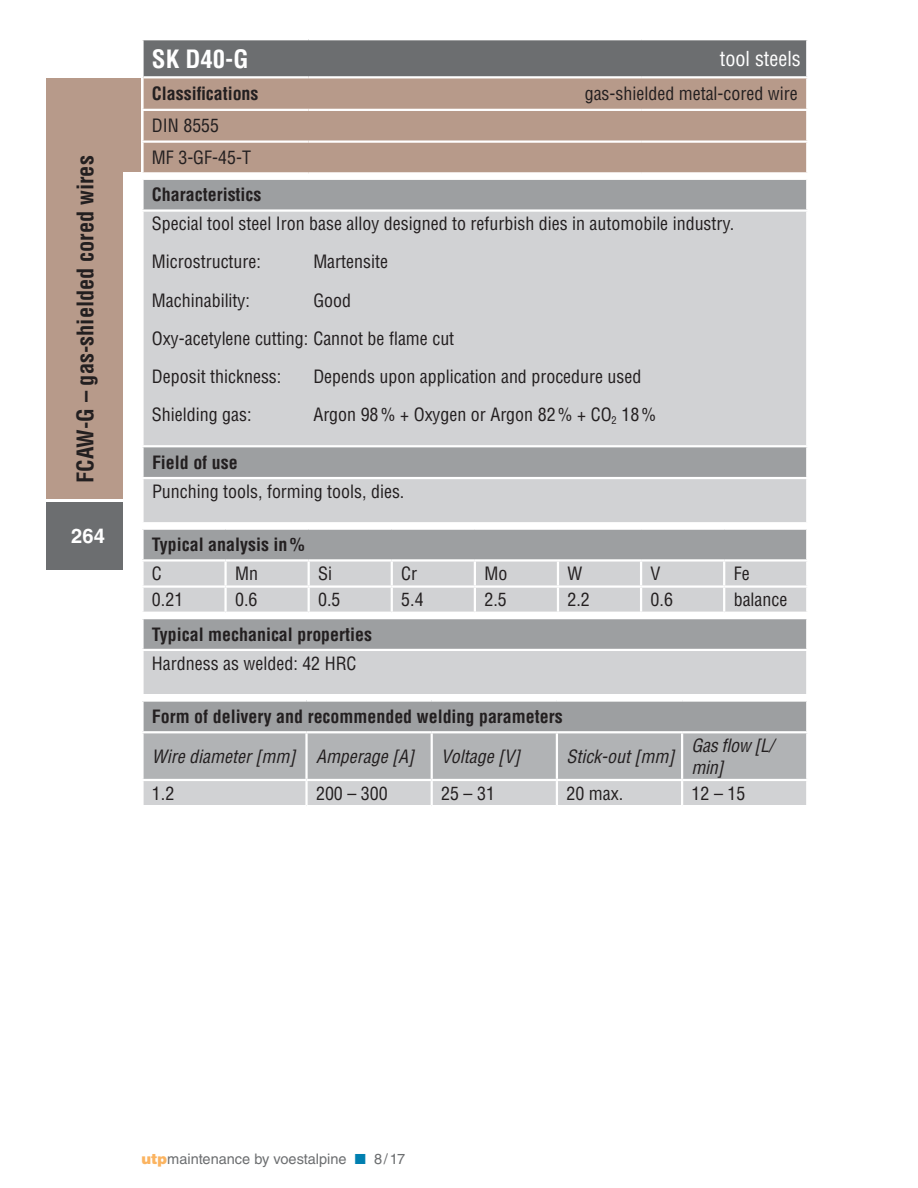
<style>
.page{position:relative;width:918px;height:1188px;background:#fff}
.page>*{position:absolute;margin:0;border:0;box-sizing:border-box;transform-origin:0 0}
.t1{font:700 condensed 24.6px "Helvetica LT Std";color:#fff}
.t2{font:700 condensed 22.35px "Helvetica LT Std";color:#231f20}
.t3{font:condensed 20.1px "Helvetica LT Std";color:#fff}
.t4{font:700 20.1px "Helvetica LT Std";color:#fff}
.t5{font:condensed 18px/38.1px "Helvetica LT Std";color:#231f20}
.t6{font:700 condensed 18px "Helvetica LT Std";color:#231f20}
.t7{font:italic condensed 18px/21.5px "Helvetica LT Std";color:#231f20}
.t8{font:14.55px "Helvetica LT Std";color:#6c6e70}
.s1{font-weight:900;color:#fbb461}
</style>
<div class="page">
<div style="left:46px;top:79px;width:94px;height:93px;background:#b79a8a"></div>
<div style="left:144px;top:40px;width:662px;height:36px;background:#6c6e70"></div>
<div style="left:144px;top:78px;width:662px;height:94px;background:#b79a8a"></div>
<hr style="left:141px;top:109px;width:168px;height:2px;background:#fff">
<hr style="left:309px;top:109px;width:332px;height:2px;background:#fff">
<hr style="left:641px;top:109px;width:167px;height:2px;background:#fff">
<hr style="left:141px;top:140px;width:168px;height:3px;background:#fff">
<hr style="left:309px;top:140px;width:332px;height:3px;background:#fff">
<hr style="left:641px;top:140px;width:167px;height:3px;background:#fff">
<div style="left:144px;top:180px;width:662px;height:29px;background:#9d9fa1"></div>
<svg style="left:144px;top:212px;width:662px;height:310px;background:#cccdcf"></svg>
<hr style="left:141px;top:445px;width:667px;height:2px;background:#fff">
<hr style="left:141px;top:477px;width:667px;height:2px;background:#fff">
<div style="left:142px;top:529px;width:665px;height:31px;background:#9d9fa1"></div>
<div style="left:144px;top:562px;width:662px;height:50px;background:#d1d2d4"></div>
<hr style="left:224px;top:562px;width:3px;height:23px;background:#fff">
<hr style="left:806px;top:530px;width:2px;height:29px;background:#fff">
<hr style="left:308px;top:562px;width:2px;height:23px;background:#fff">
<hr style="left:391px;top:562px;width:2px;height:23px;background:#fff">
<hr style="left:224px;top:588px;width:3px;height:24px;background:#fff">
<hr style="left:308px;top:588px;width:2px;height:24px;background:#fff">
<hr style="left:391px;top:588px;width:2px;height:24px;background:#fff">
<hr style="left:474px;top:588px;width:2px;height:24px;background:#fff">
<hr style="left:557px;top:588px;width:2px;height:24px;background:#fff">
<hr style="left:640px;top:588px;width:2px;height:24px;background:#fff">
<hr style="left:723px;top:588px;width:2px;height:24px;background:#fff">
<hr style="left:474px;top:562px;width:2px;height:23px;background:#fff">
<hr style="left:557px;top:562px;width:2px;height:23px;background:#fff">
<hr style="left:640px;top:562px;width:2px;height:23px;background:#fff">
<hr style="left:723px;top:562px;width:2px;height:23px;background:#fff">
<hr style="left:141px;top:528px;width:85px;height:2px;background:#fff">
<hr style="left:141px;top:530px;width:3px;height:29px;background:#fff">
<hr style="left:226px;top:528px;width:83px;height:2px;background:#fff">
<hr style="left:309px;top:528px;width:83px;height:2px;background:#fff">
<hr style="left:392px;top:528px;width:83px;height:2px;background:#fff">
<hr style="left:475px;top:528px;width:83px;height:2px;background:#fff">
<hr style="left:558px;top:528px;width:83px;height:2px;background:#fff">
<hr style="left:641px;top:528px;width:83px;height:2px;background:#fff">
<hr style="left:724px;top:528px;width:84px;height:2px;background:#fff">
<hr style="left:141px;top:559px;width:85px;height:3px;background:#fff">
<hr style="left:226px;top:559px;width:83px;height:3px;background:#fff">
<hr style="left:309px;top:559px;width:83px;height:3px;background:#fff">
<hr style="left:392px;top:559px;width:83px;height:3px;background:#fff">
<hr style="left:475px;top:559px;width:83px;height:3px;background:#fff">
<hr style="left:558px;top:559px;width:83px;height:3px;background:#fff">
<hr style="left:641px;top:559px;width:83px;height:3px;background:#fff">
<hr style="left:724px;top:559px;width:84px;height:3px;background:#fff">
<hr style="left:141px;top:585px;width:85px;height:3px;background:#fff">
<hr style="left:226px;top:585px;width:83px;height:3px;background:#fff">
<hr style="left:309px;top:585px;width:83px;height:3px;background:#fff">
<hr style="left:392px;top:585px;width:83px;height:3px;background:#fff">
<hr style="left:475px;top:585px;width:83px;height:3px;background:#fff">
<hr style="left:558px;top:585px;width:83px;height:3px;background:#fff">
<hr style="left:641px;top:585px;width:83px;height:3px;background:#fff">
<hr style="left:724px;top:585px;width:84px;height:3px;background:#fff">
<div style="left:142px;top:618px;width:665px;height:32px;background:#9d9fa1"></div>
<div style="left:142px;top:650px;width:665px;height:45px;background:#d1d2d4"></div>
<hr style="left:806px;top:619px;width:2px;height:30px;background:#fff">
<hr style="left:806px;top:651px;width:2px;height:43px;background:#fff">
<hr style="left:141px;top:617px;width:667px;height:2px;background:#fff">
<hr style="left:141px;top:619px;width:3px;height:30px;background:#fff">
<hr style="left:141px;top:649px;width:667px;height:2px;background:#fff">
<hr style="left:141px;top:651px;width:3px;height:43px;background:#fff">
<hr style="left:141px;top:694px;width:667px;height:2px;background:#fff">
<div style="left:142px;top:701px;width:665px;height:31px;background:#9d9fa1"></div>
<svg style="left:144px;top:733px;width:662px;height:72px;background:#bcbec0"></svg>
<hr style="left:305px;top:781px;width:3px;height:24px;background:#fff">
<hr style="left:431px;top:781px;width:2px;height:24px;background:#fff">
<hr style="left:305px;top:733px;width:3px;height:46px;background:#fff">
<hr style="left:141px;top:699px;width:166px;height:3px;background:#fff">
<hr style="left:141px;top:702px;width:3px;height:29px;background:#fff">
<hr style="left:307px;top:699px;width:125px;height:3px;background:#fff">
<hr style="left:432px;top:699px;width:125px;height:3px;background:#fff">
<hr style="left:557px;top:699px;width:125px;height:3px;background:#fff">
<hr style="left:682px;top:699px;width:126px;height:3px;background:#fff">
<hr style="left:556px;top:733px;width:2px;height:46px;background:#fff">
<hr style="left:681px;top:733px;width:2px;height:46px;background:#fff">
<hr style="left:141px;top:731px;width:166px;height:2px;background:#fff">
<hr style="left:307px;top:731px;width:125px;height:2px;background:#fff">
<hr style="left:432px;top:731px;width:125px;height:2px;background:#fff">
<hr style="left:557px;top:731px;width:125px;height:2px;background:#fff">
<hr style="left:682px;top:731px;width:126px;height:2px;background:#fff">
<hr style="left:806px;top:702px;width:2px;height:29px;background:#fff">
<hr style="left:431px;top:733px;width:2px;height:46px;background:#fff">
<hr style="left:141px;top:779px;width:166px;height:2px;background:#fff">
<hr style="left:307px;top:779px;width:125px;height:2px;background:#fff">
<hr style="left:432px;top:779px;width:125px;height:2px;background:#fff">
<hr style="left:557px;top:779px;width:125px;height:2px;background:#fff">
<hr style="left:556px;top:781px;width:2px;height:24px;background:#fff">
<hr style="left:682px;top:779px;width:126px;height:2px;background:#fff">
<hr style="left:681px;top:781px;width:2px;height:24px;background:#fff">
<div style="left:46px;top:502px;width:76px;height:68px;background:#6c6e70"></div>
<div style="left:46px;top:79px;width:76px;height:420px;background:#b79a8a"></div>
<p class="t2" style="left:76px;top:483px;width:329px;rotate:-90deg">FCAW-G – gas-shielded cored wires</p>
<p class="t4" style="left:71px;top:524px;width:35px">264</p>
<h1 class="t1" style="left:152px;top:49px;width:98px">SK D40-G</h1>
<p class="t3" style="left:720px;top:50px;width:83px">tool steels</p>
<p class="t6" style="left:152px;top:86px;width:108px">Classifications</p>
<p class="t5" style="left:585px;top:76px;width:215px">gas-shielded metal-cored wire</p>
<p class="t5" style="left:152px;top:111px;width:101px;line-height:31.8px">DIN 8555<br>MF 3-GF-45-T</p>
<p class="t6" style="left:152px;top:188px;width:111px">Characteristics</p>
<p class="t5" style="left:152px;top:206px;width:584px">Special tool steel Iron base alloy designed to refurbish dies in automobile industry.<br>Microstructure:</p>
<p class="t5" style="left:313px;top:244px;width:76px">Martensite</p>
<p class="t5" style="left:152px;top:282px;width:304px;text-indent:161px">Good<br>Oxy-acetylene cutting: Cannot be flame cut<br>Deposit thickness:</p>
<p class="t5" style="left:152px;top:282px;width:100px">Machinability:</p>
<p class="t5" style="left:313px;top:359px;width:330px">Depends upon application and procedure used</p>
<p class="t5" style="left:152px;top:397px;width:101px">Shielding gas:</p>
<p class="t5" style="left:313px;top:397px;width:345px">Argon 98 % + Oxygen or Argon 82 % + CO<sub>2</sub> 18 %</p>
<p class="t6" style="left:152px;top:455px;width:87px">Field of use</p>
<p class="t5" style="left:152px;top:474px;width:254px">Punching tools, forming tools, dies.</p>
<p class="t6" style="left:152px;top:537px;width:154px">Typical analysis in %</p>
<p class="t5" style="left:152px;top:556px;width:11px">C</p>
<p class="t5" style="left:235px;top:556px;width:24px">Mn</p>
<p class="t5" style="left:318px;top:556px;width:15px">Si</p>
<p class="t5" style="left:401px;top:556px;width:17px">Cr</p>
<p class="t5" style="left:484px;top:556px;width:24px">Mo</p>
<p class="t5" style="left:568px;top:556px;width:16px">W</p>
<p class="t5" style="left:651px;top:556px;width:11px">V</p>
<p class="t5" style="left:734px;top:556px;width:17px">Fe</p>
<p class="t5" style="left:152px;top:582px;width:33px">0.21</p>
<p class="t5" style="left:235px;top:582px;width:24px">0.6</p>
<p class="t5" style="left:318px;top:582px;width:24px">0.5</p>
<p class="t5" style="left:401px;top:582px;width:24px">5.4</p>
<p class="t5" style="left:484px;top:582px;width:24px">2.5</p>
<p class="t5" style="left:568px;top:582px;width:24px">2.2</p>
<p class="t5" style="left:651px;top:582px;width:24px">0.6</p>
<p class="t5" style="left:734px;top:582px;width:55px">balance</p>
<p class="t6" style="left:152px;top:627px;width:222px">Typical mechanical properties</p>
<p class="t5" style="left:152px;top:645px;width:206px">Hardness as welded: 42 HRC</p>
<p class="t6" style="left:152px;top:709px;width:412px">Form of delivery and recommended welding parameters</p>
<p class="t7" style="left:152px;top:747px;width:264px">Wire diameter [mm] Amperage [A]</p>
<p class="t7" style="left:441px;top:747px;width:80px">Voltage [V]</p>
<p class="t7" style="left:566px;top:747px;width:110px">Stick-out [mm]</p>
<p class="t7" style="left:692px;top:736px;width:84px">Gas flow [L/ min]</p>
<p class="t5" style="left:152px;top:776px;width:24px">1.2</p>
<p class="t5" style="left:316px;top:776px;width:73px">200 – 300</p>
<p class="t5" style="left:441px;top:776px;width:55px">25 – 31</p>
<p class="t5" style="left:566px;top:776px;width:58px">20 max.</p>
<p class="t5" style="left:692px;top:776px;width:55px">12 – 15</p>
<p class="t8" style="left:141px;top:1153px;width:207px"><span class="s1">utp</span>maintenance by voestalpine</p>
<p class="t8" style="left:374px;top:1153px;width:33px">8 / 17</p>
</div>
